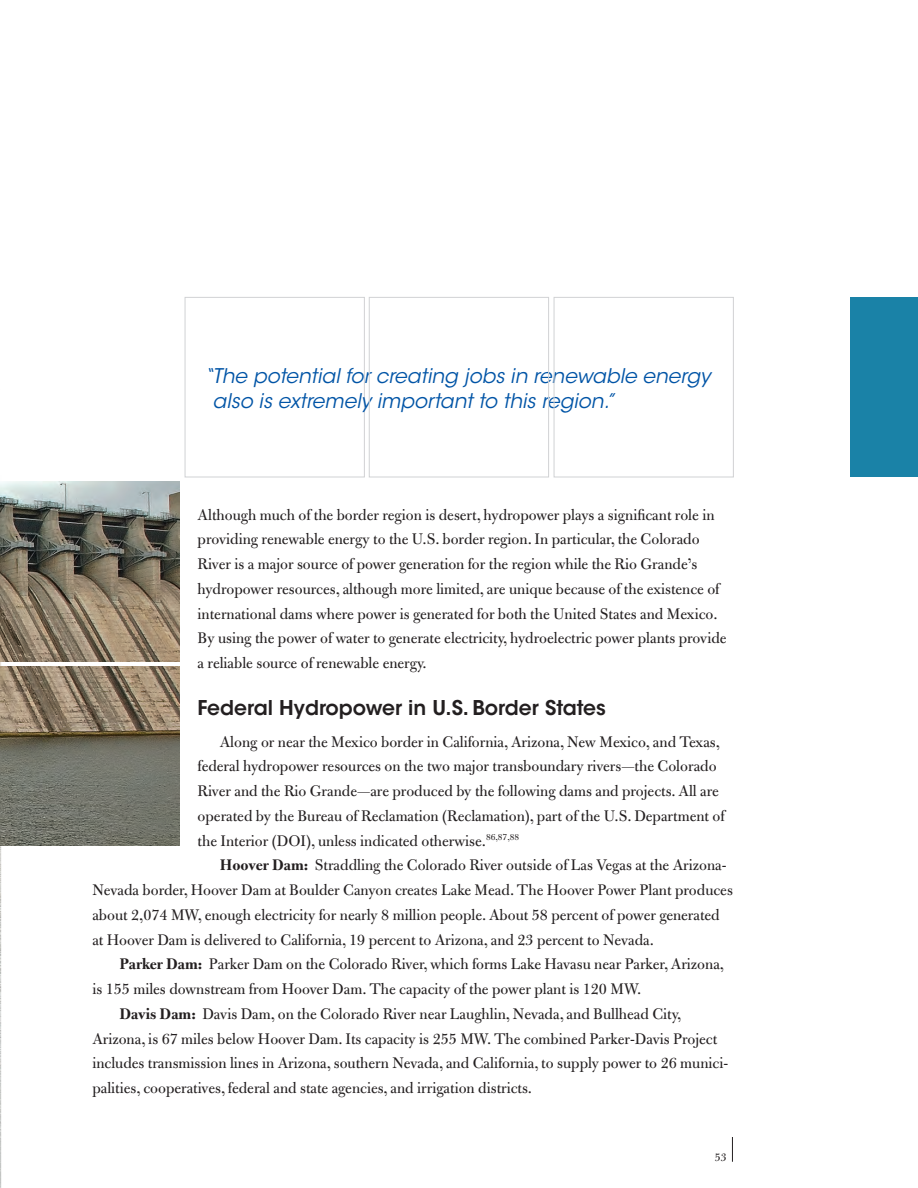
<style>
.page{position:relative;width:918px;height:1188px;background:#fff}
.page>*{position:absolute;margin:0;border:0;box-sizing:border-box;transform-origin:0 0}
.t1{font:600 20.25px "ITC Avant Garde Std";color:#231f20}
.t2{font:italic 20.1px/24.8px "ITC Avant Garde Std";color:#0154a6}
.t3{font:16.5px/24.8px "Bulmer MT Std";color:#231f20}
.t4{font:12px "Bulmer MT Std";color:#231f20}
.s1{font-weight:700}
</style>
<div class="page">
<svg style="left:732px;top:1137px;width:1px;height:25px"></svg>
<div style="left:850px;top:297px;width:68px;height:180px;background:#1a82a7"></div>
<img style="left:1px;top:482px;width:179px;height:180px">
<img style="left:1px;top:666px;width:179px;height:180px">
<img style="left:0;top:482px;width:1px;height:706px">
<div style="left:185px;top:297px;width:180px;height:180px;border:1px solid #d1d2d4"></div>
<div style="left:369px;top:297px;width:180px;height:180px;border:1px solid #d1d2d4"></div>
<div style="left:554px;top:297px;width:180px;height:180px;border:1px solid #d1d2d4"></div>
<p class="t2" style="left:213px;top:364px;width:499px;text-indent:-9px">“The potential for creating jobs in renewable energy also is extremely important to this region.</p>
<p class="t2" style="left:606px;top:388px;width:10px">”</p>
<p class="t3" style="left:198px;top:502px;width:530px">Although much of the border region is desert, hydropower plays a significant role in providing renewable energy to the U.S. border region. In particular, the Colorado River is a major source of power generation for the region while the Rio Grande’s hydropower resources, although more limited, are unique because of the existence of international dams where power is generated for both the United States and Mexico.<br>By using the power of water to generate electricity, hydroelectric power plants provide a reliable source of renewable energy.</p>
<h3 class="t1" style="left:198px;top:695px;width:410px">Federal hydropower in U.S. Border States</h3>
<p class="t3" style="left:198px;top:729px;width:528px;text-indent:22px">Along or near the Mexico border in California, Arizona, New Mexico, and Texas, federal hydropower resources on the two major transboundary rivers—the Colorado River and the Rio Grande—are produced by the following dams and projects. All are operated by the Bureau of Reclamation (Reclamation), part of the U.S. Department of the Interior (DOI), unless indicated otherwise.<sup>86,87,88</sup></p>
<p class="t3" style="left:92px;top:853px;width:642px;text-indent:127px"><span class="s1">Hoover Dam:</span> Straddling the Colorado River outside of Las Vegas at the Arizona-Nevada border, Hoover Dam at Boulder Canyon creates Lake Mead. The Hoover Power Plant produces about 2,074 MW, enough electricity for nearly 8 million people. About 58 percent of power generated at Hoover Dam is delivered to California, 19 percent to Arizona, and 23 percent to Nevada.</p>
<p class="t3" style="left:92px;top:952px;width:633px;text-indent:27px"><span class="s1">Parker Dam:</span> Parker Dam on the Colorado River, which forms Lake Havasu near Parker, Arizona, is 155 miles downstream from Hoover Dam. The capacity of the power plant is 120 MW.</p>
<p class="t3" style="left:92px;top:1002px;width:637px;text-indent:27px"><span class="s1">Davis Dam:</span> Davis Dam, on the Colorado River near Laughlin, Nevada, and Bullhead City, Arizona, is 67 miles below Hoover Dam. Its capacity is 255 MW. The combined Parker-Davis Project includes transmission lines in Arizona, southern Nevada, and California, to supply power to 26 munici&shy;palities, cooperatives, federal and state agencies, and irrigation districts.</p>
<p class="t4" style="left:715px;top:1151px;width:13px">53</p>
</div>
